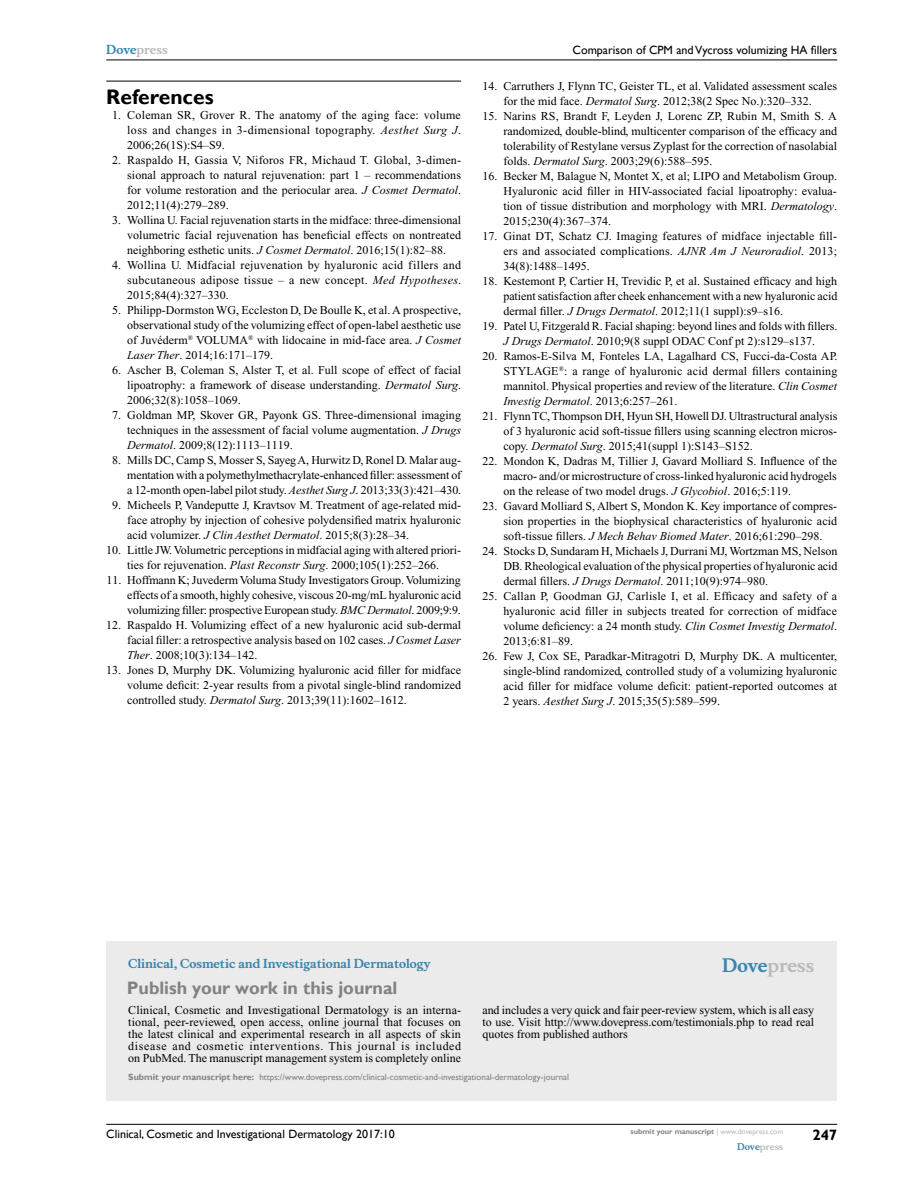
<style>
.page{position:relative;width:918px;height:1188px;background:#fff}
.page>*{position:absolute;margin:0;border:0;box-sizing:border-box;transform-origin:0 0}
.t1{font:700 21px "Gill Sans";color:#000}
.t2{font:700 18px "Gill Sans";color:#808285}
.t3{font:700 18px "Musee";color:#b8babc}
.t4{font:700 15px "Gill Sans";color:#000}
.t5{font:12px/15px "Times New Roman";color:#000;text-align:justify}
.t6{font:12px "Gill Sans";color:#000}
.t7{font:700 12px "Musee";color:#3785ad}
.t8{font:700 12px "Musee";color:#b8babc}
.t9{font:9px "Gill Sans";color:#808285}
.t10{font:700 9px "Musee";color:#b8babc}
.t11{font:700 7.5px "Gill Sans";color:#808285}
.s1{color:#3785ad}
.s2{font-style:italic}
.s3{font-weight:700}
.s4{font-weight:400;color:#b8babc}
</style>
<div class="page">
<div style="left:106px;top:941px;width:731px;height:159px;background:#ebebec"></div>
<hr style="left:106px;top:1124px;width:731px;height:1px;background:#000">
<hr style="left:106px;top:60px;width:731px;height:1px;background:#000">
<hr style="left:106px;top:81px;width:355px;height:1px;background:#000">
<p class="t8" style="left:106px;top:43px;width:63px"><span class="s1">Dove</span>press</p>
<h1 class="t1" style="left:106px;top:84px;width:109px">References</h1>
<p class="t5" style="left:127px;top:108px;width:335px;text-indent:-15px">1. Coleman SR, Grover R. The anatomy of the aging face: volume loss and changes in 3-dimensional topography. <span class="s2">Aesthet Surg J</span>.<br>2006;26(1S):S4–S9.</p>
<p class="t5" style="left:127px;top:153px;width:335px;text-indent:-15px">2. Raspaldo H, Gassia V, Niforos FR, Michaud T. Global, 3-dimen&shy;sional approach to natural rejuvenation: part 1 – recommendations for volume restoration and the periocular area. <span class="s2">J Cosmet Dermatol</span>.<br>2012;11(4):279–289.</p>
<p class="t5" style="left:127px;top:213px;width:335px;text-indent:-15px">3. Wollina U. Facial rejuvenation starts in the midface: three-dimensional volumetric facial rejuvenation has beneficial effects on nontreated neighboring esthetic units. <span class="s2">J Cosmet Dermatol</span>. 2016;15(1):82–88.</p>
<p class="t5" style="left:127px;top:258px;width:336px;text-indent:-15px">4. Wollina U. Midfacial rejuvenation by hyaluronic acid fillers and subcutaneous adipose tissue – a new concept. <span class="s2">Med Hypotheses</span>.<br>2015;84(4):327–330.</p>
<p class="t5" style="left:127px;top:303px;width:335px;text-indent:-15px">5. Philipp-Dormston WG, Eccleston D, De Boulle K, et al. A prospective, observational study of the volumizing effect of open-label aesthetic use of Juvéderm<sup>®</sup> VOLUMA<sup>®</sup> with lidocaine in mid-face area. <span class="s2">J Cosmet Laser Ther</span>. 2014;16:171–179.</p>
<p class="t5" style="left:127px;top:363px;width:335px;text-indent:-15px">6. Ascher B, Coleman S, Alster T, et al. Full scope of effect of facial lipoatrophy: a framework of disease understanding. <span class="s2">Dermatol Surg</span>.<br>2006;32(8):1058–1069.</p>
<p class="t5" style="left:127px;top:408px;width:335px;text-indent:-15px">7. Goldman MP, Skover GR, Payonk GS. Three-dimensional imaging techniques in the assessment of facial volume augmentation. <span class="s2">J Drugs Dermatol</span>. 2009;8(12):1113–1119.</p>
<p class="t5" style="left:127px;top:453px;width:336px;text-indent:-15px">8. Mills DC, Camp S, Mosser S, Sayeg A, Hurwitz D, Ronel D. Malar aug&shy;mentation with a polymethylmethacrylate-enhanced filler: assessment of a 12-month open-label pilot study. <span class="s2">Aesthet Surg J</span>. 2013;33(3):421–430.</p>
<p class="t5" style="left:127px;top:498px;width:335px;text-indent:-15px">9. Micheels P, Vandeputte J, Kravtsov M. Treatment of age-related mid&shy;face atrophy by injection of cohesive polydensified matrix hyaluronic acid volumizer. <span class="s2">J Clin Aesthet Dermatol</span>. 2015;8(3):28–34.</p>
<p class="t5" style="left:106px;top:543px;width:356px;text-align:center">10. Little JW. Volumetric perceptions in midfacial aging with altered priori&shy;ties for rejuvenation. <span class="s2">Plast Reconstr Surg</span>. 2000;105(1):252–266.</p>
<p class="t5" style="left:127px;top:573px;width:335px;text-indent:-21px">11. Hoffmann K; Juvederm Voluma Study Investigators Group. Volumizing effects of a smooth, highly cohesive, viscous 20-mg/mL hyaluronic acid volumizing filler: prospective European study. <span class="s2">BMC Dermatol</span>. 2009;9:9.</p>
<p class="t5" style="left:127px;top:618px;width:335px;text-indent:-21px">12. Raspaldo H. Volumizing effect of a new hyaluronic acid sub-dermal facial filler: a retrospective analysis based on 102 cases. <span class="s2">J Cosmet Laser Ther</span>. 2008;10(3):134–142.</p>
<p class="t5" style="left:127px;top:663px;width:335px;text-indent:-21px">13. Jones D, Murphy DK. Volumizing hyaluronic acid filler for midface volume deficit: 2-year results from a pivotal single-blind randomized controlled study. <span class="s2">Dermatol Surg</span>. 2013;39(11):1602–1612.</p>
<p class="t6" style="left:573px;top:43px;width:266px">Comparison of CPM and Vycross volumizing HA fillers</p>
<p class="t5" style="left:482px;top:79px;width:356px;text-align:center">14. Carruthers J, Flynn TC, Geister TL, et al. Validated assessment scales for the mid face. <span class="s2">Dermatol Surg</span>. 2012;38(2 Spec No.):320–332.</p>
<p class="t5" style="left:503px;top:109px;width:335px;text-indent:-21px">15. Narins RS, Brandt F, Leyden J, Lorenc ZP, Rubin M, Smith S. A randomized, double-blind, multicenter comparison of the efficacy and tolerability of Restylane versus Zyplast for the correction of nasolabial folds. <span class="s2">Dermatol Surg</span>. 2003;29(6):588–595.</p>
<p class="t5" style="left:503px;top:169px;width:335px;text-indent:-21px">16. Becker M, Balague N, Montet X, et al; LIPO and Metabolism Group.<br>Hyaluronic acid filler in HIV-associated facial lipoatrophy: evalua&shy;tion of tissue distribution and morphology with MRI. <span class="s2">Dermatology</span>.<br>2015;230(4):367–374.</p>
<p class="t5" style="left:503px;top:229px;width:335px;text-indent:-21px">17. Ginat DT, Schatz CJ. Imaging features of midface injectable fill&shy;ers and associated complications. <span class="s2">AJNR Am J Neuroradiol</span>. 2013; 34(8):1488–1495.</p>
<p class="t5" style="left:503px;top:274px;width:336px;text-indent:-21px">18. Kestemont P, Cartier H, Trevidic P, et al. Sustained efficacy and high patient satisfaction after cheek enhancement with a new hyaluronic acid dermal filler. <span class="s2">J Drugs Dermatol</span>. 2012;11(1 suppl):s9–s16.</p>
<p class="t5" style="left:482px;top:319px;width:357px;text-align:center">19. Patel U, Fitzgerald R. Facial shaping: beyond lines and folds with fillers.<br><span class="s2">J Drugs Dermatol</span>. 2010;9(8 suppl ODAC Conf pt 2):s129–s137.</p>
<p class="t5" style="left:503px;top:349px;width:336px;text-indent:-21px">20. Ramos-E-Silva M, Fonteles LA, Lagalhard CS, Fucci-da-Costa AP.<br>STYLAGE<sup>®</sup>: a range of hyaluronic acid dermal fillers containing mannitol. Physical properties and review of the literature. <span class="s2">Clin Cosmet Investig Dermatol</span>. 2013;6:257–261.</p>
<p class="t5" style="left:503px;top:409px;width:335px;text-indent:-21px">21. Flynn TC, Thompson DH, Hyun SH, Howell DJ. Ultrastructural analysis of 3 hyaluronic acid soft-tissue fillers using scanning electron micros&shy;copy. <span class="s2">Dermatol Surg</span>. 2015;41(suppl 1):S143–S152.</p>
<p class="t5" style="left:503px;top:454px;width:335px;text-indent:-21px">22. Mondon K, Dadras M, Tillier J, Gavard Molliard S. Influence of the macro- and/or microstructure of cross-linked hyaluronic acid hydrogels on the release of two model drugs. <span class="s2">J Glycobiol</span>. 2016;5:119.</p>
<p class="t5" style="left:503px;top:499px;width:335px;text-indent:-21px">23. Gavard Molliard S, Albert S, Mondon K. Key importance of compres&shy;sion properties in the biophysical characteristics of hyaluronic acid soft-tissue fillers. <span class="s2">J Mech Behav Biomed Mater</span>. 2016;61:290–298.</p>
<p class="t5" style="left:503px;top:544px;width:336px;text-indent:-21px">24. Stocks D, Sundaram H, Michaels J, Durrani MJ, Wortzman MS, Nelson DB. Rheological evaluation of the physical properties of hyaluronic acid dermal fillers. <span class="s2">J Drugs Dermatol</span>. 2011;10(9):974–980.</p>
<p class="t5" style="left:503px;top:589px;width:335px;text-indent:-21px">25. Callan P, Goodman GJ, Carlisle I, et al. Efficacy and safety of a hyaluronic acid filler in subjects treated for correction of midface volume deficiency: a 24 month study. <span class="s2">Clin Cosmet Investig Dermatol</span>.<br>2013;6:81–89.</p>
<p class="t5" style="left:503px;top:649px;width:335px;text-indent:-21px">26. Few J, Cox SE, Paradkar-Mitragotri D, Murphy DK. A multicenter, single-blind randomized, controlled study of a volumizing hyaluronic acid filler for midface volume deficit: patient-reported outcomes at 2 years. <span class="s2">Aesthet Surg J</span>. 2015;35(5):589–599.</p>
<p class="t7" style="left:128px;top:956px;width:304px">Clinical, Cosmetic and Investigational Dermatology</p>
<h2 class="t2" style="left:127px;top:977px;width:272px">Publish your work in this journal</h2>
<h2 class="t3" style="left:722px;top:955px;width:94px"><span class="s1">Dove</span>press</h2>
<p class="t5" style="left:128px;top:1004px;width:334px;line-height:12px">Clinical, Cosmetic and Investigational Dermatology is an interna&shy;tional, peer-reviewed, open access, online journal that focuses on the latest clinical and experimental research in all aspects of skin disease and cosmetic interventions. This journal is included on PubMed. The manuscript management system is completely online</p>
<p class="t5" style="left:482px;top:1004px;width:333px;line-height:12px">and includes a very quick and fair peer-review system, which is all easy to use. Visit http://www.dovepress.com/testimonials.php to read real quotes from published authors</p>
<p class="t9" style="left:128px;top:1072px;width:442px"><span class="s3">Submit your manuscript here:</span> https://www.dovepress.com/clinical-cosmetic-and-investigational-dermatology-journal</p>
<p class="t6" style="left:106px;top:1127px;width:290px">Clinical, Cosmetic and Investigational Dermatology 2017:10</p>
<p class="t11" style="left:631px;top:1127px;width:154px">submit your manuscript <span class="s4">| www.dovepress.com</span></p>
<p class="t10" style="left:737px;top:1141px;width:48px"><span class="s1">Dove</span>press</p>
<p class="t4" style="left:812px;top:1126px;width:26px">247</p>
</div>
